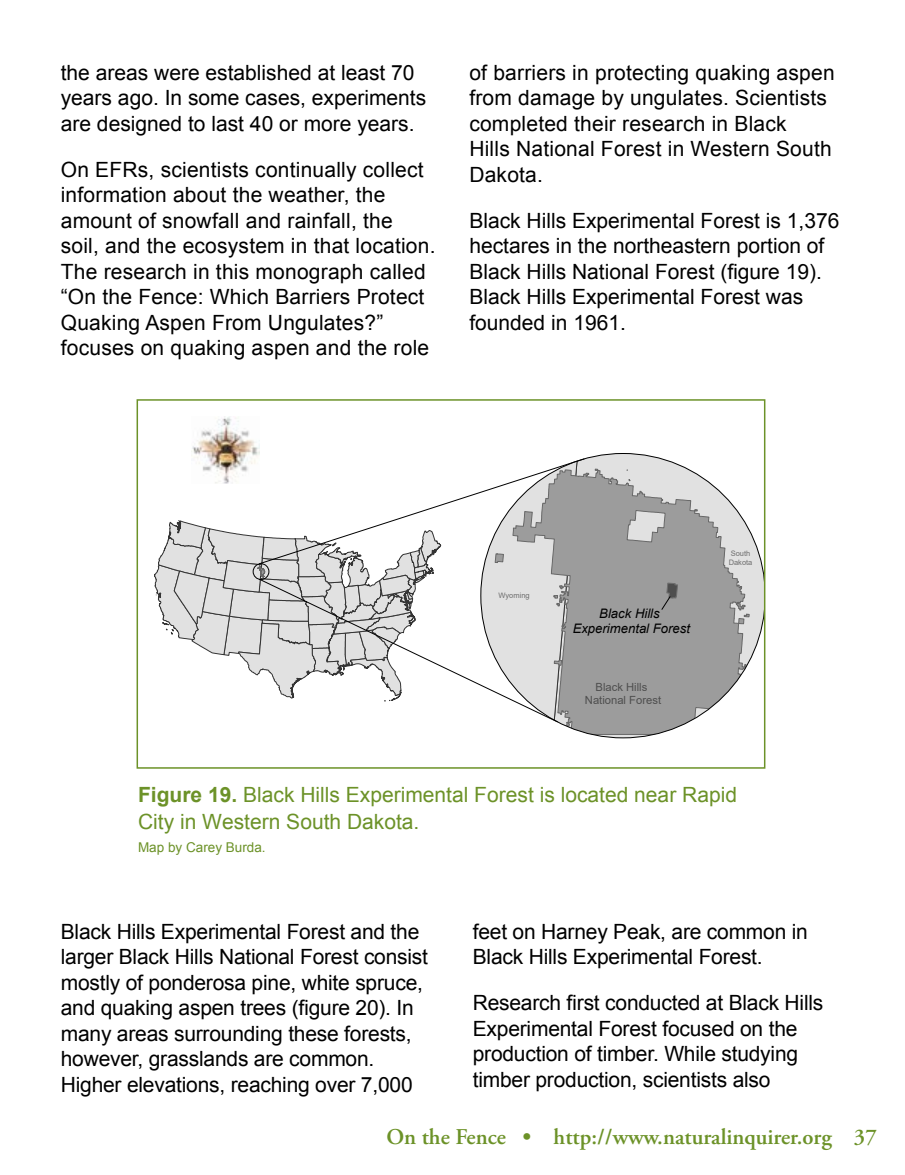
<style>
.page{position:relative;width:905px;height:1175px;background:#fff}
.page>*{position:absolute;margin:0;border:0;box-sizing:border-box;transform-origin:0 0}
.t1{font:600 22.5px "Adobe Garamond Pro";color:#6c9228}
.arial_14_on_17{font:21px/25.5px "Arial";color:#000}
.Captions{font:21px/27px "Arial";color:#6c9228}
.photo_credits{font:13.5px "Arial";color:#6c9228}
.t2{font:italic 13.05px/15.8px "Arial";color:#000;text-align:center}
.t3{font:11.25px/13.5px "Arial";color:#4e4e4e;text-align:center}
.t4{font:7.5px/9px "Arial";color:#6e6e6e}
.s1{font-weight:700}
</style>
<div class="page">
<svg style="left:749px;top:529px;width:12px;height:134px;fill:#e1e1e1"></svg>
<svg style="left:154px;top:453px;width:595px;height:285px"></svg>
<div style="left:253px;top:563px;width:16px;height:16px;border:1px solid #000;border-radius:50%"></div>
<div style="left:136px;top:399px;width:629px;height:369px;border:2px solid #6c9228"></div>
<div style="left:185px;top:412px;width:79px;height:71px;background:#fff"></div>
<img style="left:191px;top:416px;width:68px;height:67px">
<p class="arial_14_on_17" style="left:61px;top:60px;width:367px">the areas were established at least 70 years ago. In some cases, experiments are designed to last 40 or more years.</p>
<p class="arial_14_on_17" style="left:61px;top:157px;width:376px">On EFRs, scientists continually collect information about the weather, the amount of snowfall and rainfall, the soil, and the ecosystem in that location.<br>The research in this monograph called “On the Fence: Which Barriers Protect Quaking Aspen From Ungulates?” focuses on quaking aspen and the role</p>
<p class="arial_14_on_17" style="left:469px;top:60px;width:367px">of barriers in protecting quaking aspen from damage by ungulates. Scientists completed their research in Black<br>Hills National Forest in Western South<br>Dakota.</p>
<p class="arial_14_on_17" style="left:469px;top:208px;width:371px">Black Hills Experimental Forest is 1,376 hectares in the northeastern portion of Black Hills National Forest (figure 19).<br>Black Hills Experimental Forest was founded in 1961.</p>
<p class="t4" style="left:498px;top:591px;width:33px">Wyoming</p>
<p class="t2" style="left:572px;top:605px;width:119px">Black Hills<br>Experimental Forest</p>
<p class="t3" style="left:585px;top:679px;width:78px">Black Hills<br>National Forest</p>
<p class="t4" style="left:728px;top:548px;width:25px">South<br>Dakota</p>
<p class="Captions" style="left:138px;top:781px;width:600px"><span class="s1">Figure 19.</span> Black Hills Experimental Forest is located near Rapid<br>City in Western South Dakota.</p>
<p class="photo_credits" style="left:138px;top:838px;width:129px">Map by Carey Burda.</p>
<p class="arial_14_on_17" style="left:61px;top:918px;width:369px">Black Hills Experimental Forest and the larger Black Hills National Forest consist mostly of ponderosa pine, white spruce, and quaking aspen trees (figure 20). In many areas surrounding these forests, however, grasslands are common.<br>Higher elevations, reaching over 7,000</p>
<p class="arial_14_on_17" style="left:472px;top:918px;width:337px">feet on Harney Peak, are common in<br>Black Hills Experimental Forest.</p>
<p class="arial_14_on_17" style="left:472px;top:990px;width:352px">Research first conducted at Black Hills Experimental Forest focused on the production of timber. While studying timber production, scientists also</p>
<p class="t1" style="left:386px;top:1123px;width:492px">On the Fence • http://www.naturalinquirer.org 37</p>
</div>
